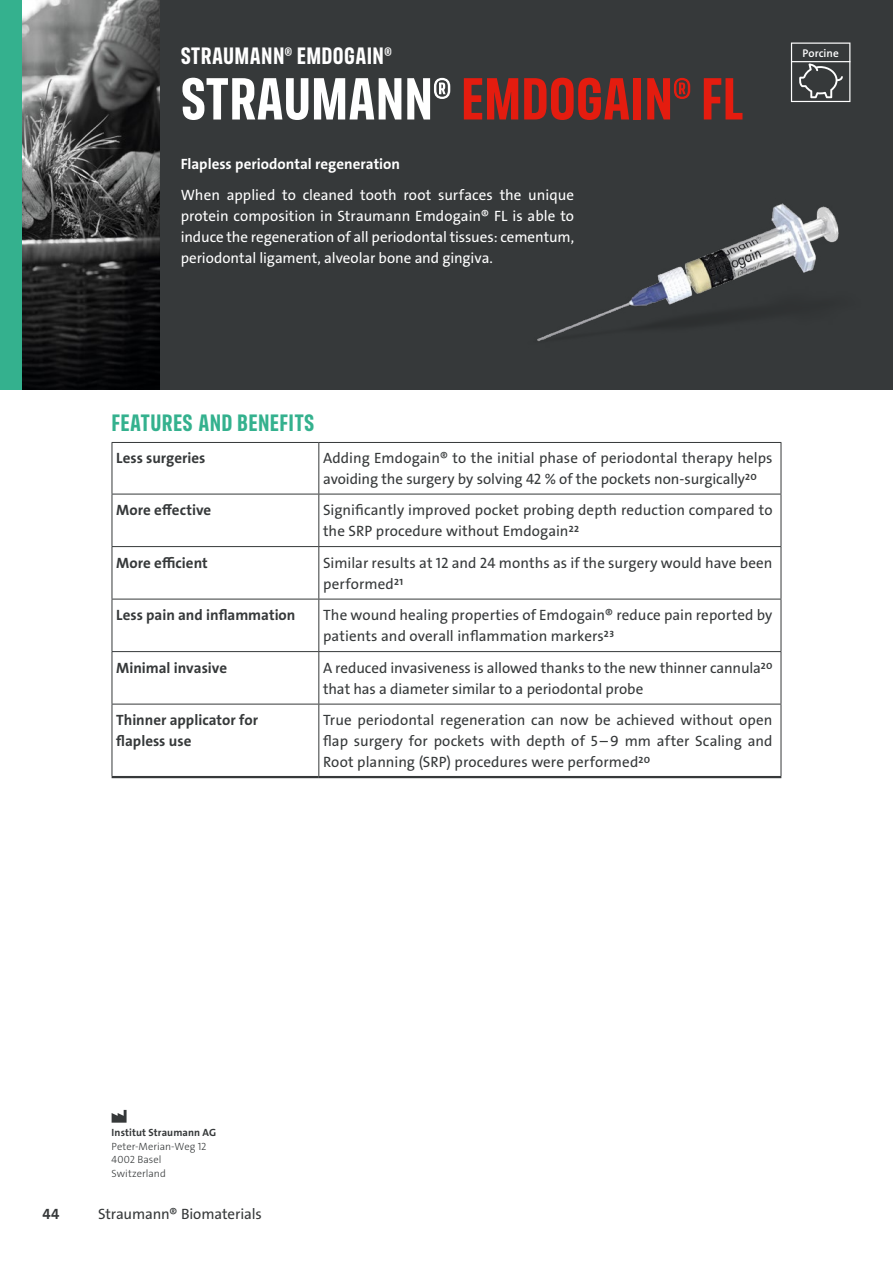
<style>
.page{position:relative;width:893px;height:1263px;background:#fff}
.page>*{position:absolute;margin:0;border:0;box-sizing:border-box;transform-origin:0 0}
.t1{font:700 60px "FS Industrie Cd";color:#e41c0f}
.t2{font:700 24px "FS Industrie Cd";letter-spacing:.015em;color:#34b18e}
.t3{font:700 24px "FS Industrie Cd";letter-spacing:.015em;color:#fff}
.t4{font:15px/21px "The Sans LP5 Plain";color:#36393a}
.t5{font:15px/21px "The Sans LP5 Plain";letter-spacing:-.005em;color:#fff;text-align:justify}
.t6{font:15px/21px "The Sans LP7 Bld";color:#36393a}
.t7{font:15px "The Sans LP7 Bld";color:#fff}
.t8{font:11.25px "The Sans LP6 Se Bld";color:#fff}
.t9{font:10.5px/13.5px "The Sans LP3 Lig";letter-spacing:.005em;color:#36393a}
.t10{font:10.5px "The Sans LP7 Bld";letter-spacing:.01em;color:#36393a}
.s1{color:#fff}
</style>
<div class="page">
<div style="left:0;top:0;width:893px;height:390px;background:#36393a"></div>
<img style="left:537px;top:85px;width:314px;height:256px">
<img style="left:21px;top:0;width:139px;height:389px">
<div style="left:0;top:0;width:21px;height:390px;background:#34b18e"></div>
<svg style="left:791px;top:43px;width:59px;height:59px"></svg>
<hr style="left:791px;top:61px;width:59px;height:1px;background:#fff">
<hr style="left:318px;top:443px;width:1px;height:51px;background:#36393a">
<hr style="left:112px;top:494px;width:207px;height:1px;background:#36393a">
<hr style="left:319px;top:494px;width:462px;height:1px;background:#36393a">
<hr style="left:318px;top:494px;width:1px;height:52px;background:#36393a">
<hr style="left:112px;top:546px;width:207px;height:1px;background:#36393a">
<hr style="left:319px;top:546px;width:462px;height:1px;background:#36393a">
<hr style="left:318px;top:547px;width:1px;height:52px;background:#36393a">
<hr style="left:112px;top:599px;width:207px;height:1px;background:#36393a">
<hr style="left:319px;top:599px;width:462px;height:1px;background:#36393a">
<hr style="left:318px;top:599px;width:1px;height:52px;background:#36393a">
<hr style="left:112px;top:651px;width:207px;height:1px;background:#36393a">
<hr style="left:319px;top:651px;width:462px;height:1px;background:#36393a">
<hr style="left:318px;top:652px;width:1px;height:52px;background:#36393a">
<hr style="left:318px;top:704px;width:1px;height:72px;background:#36393a">
<hr style="left:112px;top:442px;width:207px;height:1px;background:#36393a">
<hr style="left:112px;top:443px;width:1px;height:51px;background:#36393a">
<hr style="left:319px;top:442px;width:462px;height:1px;background:#36393a">
<hr style="left:781px;top:443px;width:1px;height:51px;background:#36393a">
<hr style="left:112px;top:494px;width:1px;height:52px;background:#36393a">
<hr style="left:781px;top:494px;width:1px;height:52px;background:#36393a">
<hr style="left:112px;top:547px;width:1px;height:52px;background:#36393a">
<hr style="left:781px;top:547px;width:1px;height:52px;background:#36393a">
<hr style="left:112px;top:599px;width:1px;height:52px;background:#36393a">
<hr style="left:781px;top:599px;width:1px;height:52px;background:#36393a">
<hr style="left:112px;top:652px;width:1px;height:52px;background:#36393a">
<hr style="left:781px;top:652px;width:1px;height:52px;background:#36393a">
<hr style="left:112px;top:704px;width:207px;height:1px;background:#36393a">
<hr style="left:112px;top:704px;width:1px;height:72px;background:#36393a">
<hr style="left:319px;top:704px;width:462px;height:1px;background:#36393a">
<hr style="left:781px;top:704px;width:1px;height:72px;background:#36393a">
<hr style="left:112px;top:776px;width:207px;height:2px;background:#36393a">
<hr style="left:319px;top:776px;width:462px;height:2px;background:#36393a">
<svg style="left:112px;top:1110px;width:15px;height:13px"></svg>
<h2 class="t3" style="left:181px;top:40px;width:213px">STRAUMANN® EMDOGAIN®</h2>
<h1 class="t1" style="left:181px;top:62px;width:564px"><span class="s1">STRAUMANN®</span> EMDOGAIN® FL</h1>
<p class="t7" style="left:181px;top:154px;width:221px">Flapless periodontal regeneration</p>
<p class="t5" style="left:181px;top:185px;width:395px">When applied to cleaned tooth root surfaces the unique protein composition in Straumann Emdogain® FL is able to induce the regeneration of all periodontal tissues: cementum, periodontal ligament, alveolar bone and gingiva.</p>
<p class="t8" style="left:803px;top:46px;width:38px">Porcine</p>
<h2 class="t2" style="left:112px;top:408px;width:204px">FEATURES AND BENEFITS</h2>
<p class="t6" style="left:116px;top:447px;width:91px">Less surgeries</p>
<p class="t4" style="left:323px;top:447px;width:451px">Adding Emdogain® to the initial phase of periodontal therapy helps avoiding the surgery by solving 42 % of the pockets non-surgically²⁰</p>
<p class="t6" style="left:116px;top:500px;width:96px">More effective</p>
<p class="t4" style="left:323px;top:500px;width:451px">Significantly improved pocket probing depth reduction compared to the SRP procedure without Emdogain²²</p>
<p class="t6" style="left:116px;top:552px;width:93px">More efficient</p>
<p class="t4" style="left:323px;top:552px;width:451px">Similar results at 12 and 24 months as if the surgery would have been performed²¹</p>
<p class="t6" style="left:116px;top:605px;width:181px">Less pain and inflammation</p>
<p class="t4" style="left:323px;top:605px;width:451px">The wound healing properties of Emdogain® reduce pain reported by patients and overall inflammation markers²³</p>
<p class="t6" style="left:116px;top:657px;width:112px">Minimal invasive</p>
<p class="t4" style="left:323px;top:657px;width:451px">A reduced invasiveness is allowed thanks to the new thinner cannula²⁰ that has a diameter similar to a periodontal probe</p>
<p class="t6" style="left:116px;top:710px;width:143px">Thinner applicator for flapless use</p>
<p class="t4" style="left:323px;top:710px;width:451px;text-align:justify">True periodontal regeneration can now be achieved without open flap surgery for pockets with depth of 5 –9 mm after Scaling and Root planning (SRP) procedures were performed²⁰</p>
<p class="t10" style="left:112px;top:1126px;width:106px">Institut Straumann AG</p>
<p class="t9" style="left:112px;top:1139px;width:96px">Peter-Merian-Weg 12<br>4002 Basel<br>Switzerland</p>
<p class="t6" style="left:43px;top:1203px;width:18px">44</p>
<p class="t4" style="left:98px;top:1203px;width:165px">Straumann® Biomaterials</p>
</div>
